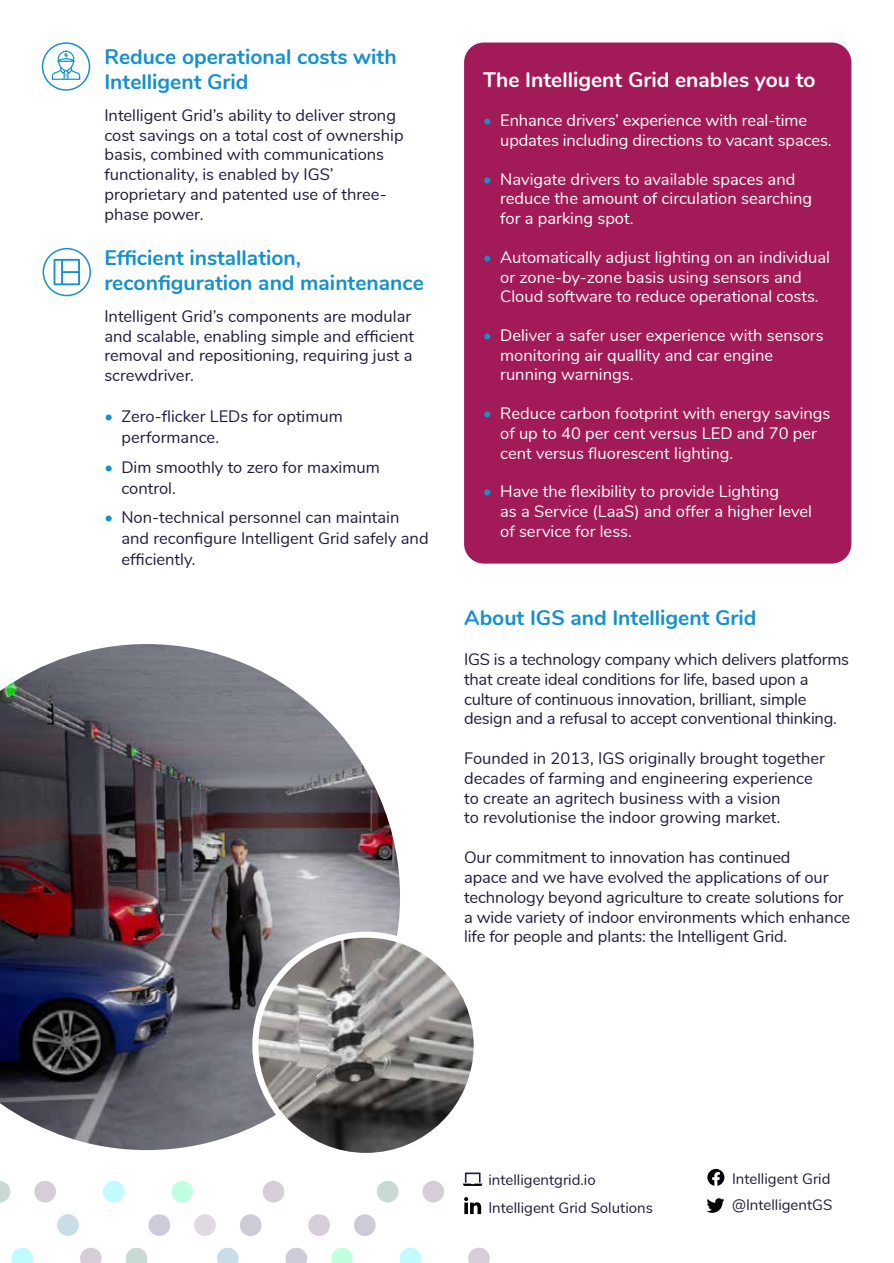
<style>
.page{position:relative;width:894px;height:1263px;background:#fff}
.page>*{position:absolute;margin:0;border:0;box-sizing:border-box;transform-origin:0 0}
.t1{font:700 21px/25.2px "Nunito";color:#1491cc}
.t2{font:700 21px "Nunito";color:#fff}
.t3{font:16.5px/19.8px "Nunito";color:#231b3d}
.t4{font:16.5px/19.8px "Nunito";color:#fff}
.t5{font:15px/27.9px "Nunito";color:#231b3d}
.s1{color:#1491cc}
</style>
<div class="page">
<img style="left:0;top:644px;width:400px;height:506px">
<img style="left:255px;top:934px;width:221px;height:221px;border-radius:111px">
<div style="left:252px;top:931px;width:227px;height:227px;border:6px solid #fff;border-radius:50%"></div>
<div style="left:464px;top:43px;width:387px;height:520px;background:#a31a59;border-radius:20px"></div>
<div style="left:42px;top:42px;width:48px;height:49px;border:2px solid #1491cc;border-radius:50%"></div>
<div style="left:43px;top:248px;width:48px;height:48px;border:2px solid #1491cc;border-radius:50%"></div>
<svg style="left:52px;top:50px;width:28px;height:30px"></svg>
<svg style="left:54px;top:259px;width:26px;height:26px"></svg>
<svg style="left:706px;top:1198px;width:18px;height:14px"></svg>
<svg style="left:11px;top:1247px;width:22px;height:16px"></svg>
<div style="left:34px;top:1180px;width:22px;height:22px;background:#d7cdd8;border-radius:50%"></div>
<svg style="left:0;top:1181px;width:10px;height:21px"></svg>
<div style="left:262px;top:1180px;width:22px;height:22px;background:linear-gradient(to right,#dbd2dc,#d6ccd7);border-radius:50%"></div>
<div style="left:171px;top:1180px;width:22px;height:22px;background:#c0ffe0;border-radius:50%"></div>
<div style="left:103px;top:1180px;width:21px;height:22px;background:#c0fbfe;border-radius:50%"></div>
<div style="left:57px;top:1214px;width:22px;height:21px;background:#c9dde6;border-radius:50%"></div>
<div style="left:308px;top:1214px;width:22px;height:22px;background:#d7cdd8;border-radius:50%"></div>
<div style="left:240px;top:1214px;width:21px;height:22px;background:#cbccd8;border-radius:50%"></div>
<div style="left:194px;top:1214px;width:22px;height:22px;background:#e1d9e1;border-radius:50%"></div>
<div style="left:148px;top:1214px;width:22px;height:22px;background:#cbccd8;border-radius:50%"></div>
<svg style="left:80px;top:1247px;width:22px;height:16px"></svg>
<svg style="left:331px;top:1247px;width:22px;height:16px"></svg>
<svg style="left:285px;top:1247px;width:22px;height:16px"></svg>
<svg style="left:217px;top:1247px;width:21px;height:16px"></svg>
<svg style="left:126px;top:1247px;width:21px;height:16px"></svg>
<svg style="left:399px;top:1247px;width:22px;height:16px"></svg>
<div style="left:354px;top:1214px;width:21px;height:22px;background:#cbccd8;border-radius:50%"></div>
<div style="left:422px;top:1180px;width:22px;height:22px;background:#d7cdd8;border-radius:50%"></div>
<div style="left:376px;top:1180px;width:22px;height:22px;background:linear-gradient(to right,#cfddda,#c7d8d4);border-radius:50%"></div>
<svg style="left:468px;top:1247px;width:21px;height:16px"></svg>
<svg style="left:463px;top:1172px;width:19px;height:13px"></svg>
<svg style="left:464px;top:1197px;width:17px;height:17px"></svg>
<svg style="left:707px;top:1168px;width:17px;height:17px"></svg>
<p class="t1" style="left:104px;top:43px;width:293px">Reduce operational costs with<br>Intelligent Grid</p>
<p class="t3" style="left:104px;top:104px;width:300px">Intelligent Grid’s ability to deliver strong cost savings on a total cost of ownership basis, combined with communications functionality, is enabled by IGS’ proprietary and patented use of three&shy;phase power.</p>
<p class="t1" style="left:104px;top:244px;width:321px">Efficient installation, reconfiguration and maintenance</p>
<p class="t3" style="left:104px;top:305px;width:311px">Intelligent Grid’s components are modular and scalable, enabling simple and efficient removal and repositioning, requiring just a screwdriver.</p>
<p class="t3" style="left:121px;top:405px;width:223px;line-height:21px;text-indent:-17px"><span class="s1">•</span> Zero-flicker LEDs for optimum performance.</p>
<p class="t3" style="left:121px;top:455px;width:260px;line-height:21px;text-indent:-17px"><span class="s1">•</span> Dim smoothly to zero for maximum control.</p>
<p class="t3" style="left:121px;top:506px;width:308px;line-height:21px;text-indent:-17px"><span class="s1">•</span> Non-technical personnel can maintain and reconfigure Intelligent Grid safely and efficiently.</p>
<p class="t2" style="left:483px;top:64px;width:334px">The Intelligent Grid enables you to</p>
<p class="t4" style="left:500px;top:110px;width:332px;text-indent:-17px"><span class="s1">•</span> Enhance drivers’ experience with real-time updates including directions to vacant spaces.</p>
<p class="t4" style="left:500px;top:168px;width:313px;text-indent:-17px"><span class="s1">•</span> Navigate drivers to available spaces and reduce the amount of circulation searching for a parking spot.</p>
<p class="t4" style="left:500px;top:246px;width:331px;text-indent:-17px"><span class="s1">•</span> Automatically adjust lighting on an individual or zone-by-zone basis using sensors and<br>Cloud software to reduce operational costs.</p>
<p class="t4" style="left:500px;top:324px;width:325px;text-indent:-17px"><span class="s1">•</span> Deliver a safer user experience with sensors monitoring air quallity and car engine running warnings.</p>
<p class="t4" style="left:500px;top:402px;width:332px;text-indent:-17px"><span class="s1">•</span> Reduce carbon footprint with energy savings of up to 40 per cent versus LED and 70 per cent versus fluorescent lighting.</p>
<p class="t4" style="left:500px;top:480px;width:313px;text-indent:-17px"><span class="s1">•</span> Have the flexibility to provide Lighting<br>as a Service (LaaS) and offer a higher level of service for less.</p>
<p class="t1" style="left:464px;top:604px;width:294px">About IGS and Intelligent Grid</p>
<p class="t3" style="left:464px;top:648px;width:386px">IGS is a technology company which delivers platforms that create ideal conditions for life, based upon a culture of continuous innovation, brilliant, simple design and a refusal to accept conventional thinking.</p>
<p class="t3" style="left:464px;top:747px;width:362px">Founded in 2013, IGS originally brought together decades of farming and engineering experience to create an agritech business with a vision<br>to revolutionise the indoor growing market.</p>
<p class="t3" style="left:464px;top:846px;width:387px">Our commitment to innovation has continued<br>apace and we have evolved the applications of our technology beyond agriculture to create solutions for a wide variety of indoor environments which enhance life for people and plants: the Intelligent Grid.</p>
<p class="t5" style="left:488px;top:1164px;width:166px">intelligentgrid.io<br>Intelligent Grid Solutions</p>
<p class="t5" style="left:731px;top:1164px;width:100px">Intelligent Grid</p>
<p class="t5" style="left:731px;top:1190px;width:102px">@IntelligentGS</p>
</div>
